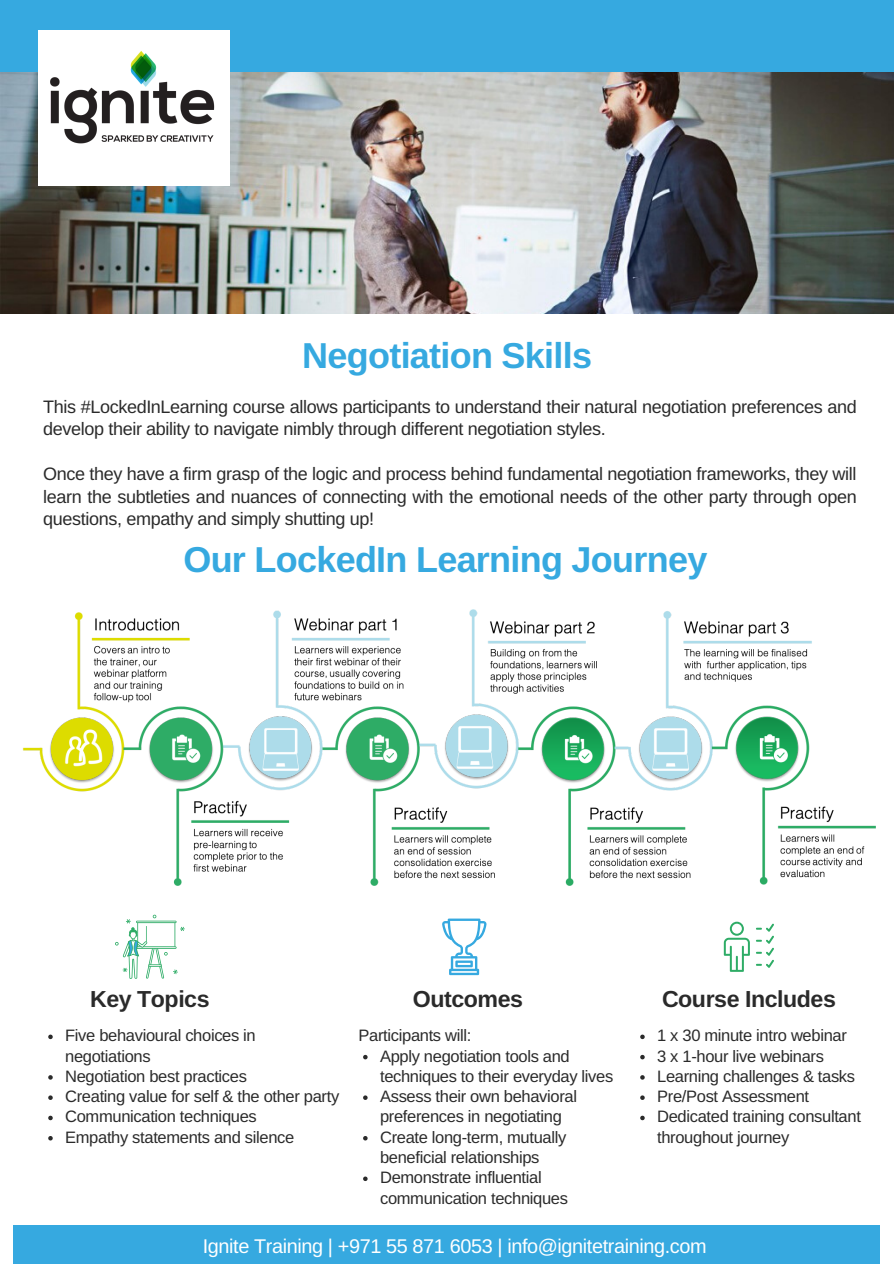
<style>
.page{position:relative;width:894px;height:1264px;background:#fff}
.page>*{position:absolute;margin:0;border:0;box-sizing:border-box;transform-origin:0 0}
.t1{font:700 36px "Arimo";letter-spacing:-.02em;color:#36a9e0}
.t2{font:700 23.25px "Arimo";letter-spacing:-.02em;color:#2a2a2a}
.t3{font:19.8px "Arimo";letter-spacing:-.02em;color:#fff}
.t4{font:18px/22.5px "Arimo";letter-spacing:-.02em;color:#2a2a2a}
.t5{font:16.5px/20.2px "Arimo";letter-spacing:-.02em;color:#2a2a2a}
</style>
<div class="page">
<img style="left:0;top:71px;width:893px;height:243px">
<div style="left:0;top:0;width:893px;height:71px;background:#36a9e0"></div>
<img style="left:38px;top:31px;width:191px;height:154px">
<img style="left:44px;top:41px;width:177px;height:109px">
<div style="left:14px;top:1224px;width:866px;height:39px;background:#36a9e0"></div>
<svg style="left:115px;top:914px;width:70px;height:64px"></svg>
<svg style="left:723px;top:921px;width:26px;height:50px"></svg>
<svg style="left:756px;top:923px;width:17px;height:44px"></svg>
<svg style="left:442px;top:918px;width:44px;height:57px"></svg>
<img style="left:23px;top:609px;width:853px;height:276px">
<svg style="left:48px;top:1034px;width:5px;height:5px"></svg>
<svg style="left:48px;top:1075px;width:5px;height:4px"></svg>
<svg style="left:48px;top:1095px;width:5px;height:4px"></svg>
<svg style="left:48px;top:1115px;width:5px;height:5px"></svg>
<svg style="left:48px;top:1136px;width:5px;height:4px"></svg>
<svg style="left:640px;top:1034px;width:4px;height:5px"></svg>
<svg style="left:640px;top:1054px;width:4px;height:5px"></svg>
<svg style="left:640px;top:1075px;width:4px;height:4px"></svg>
<svg style="left:640px;top:1095px;width:4px;height:4px"></svg>
<svg style="left:640px;top:1115px;width:4px;height:5px"></svg>
<svg style="left:363px;top:1054px;width:4px;height:5px"></svg>
<svg style="left:363px;top:1095px;width:4px;height:4px"></svg>
<svg style="left:363px;top:1136px;width:4px;height:4px"></svg>
<svg style="left:363px;top:1176px;width:4px;height:4px"></svg>
<h1 class="t1" style="left:302px;top:336px;width:291px">Negotiation Skills</h1>
<p class="t4" style="left:43px;top:395px;width:815px">This #LockedInLearning course allows participants to understand their natural negotiation preferences and develop their ability to navigate nimbly through different negotiation styles.</p>
<p class="t4" style="left:43px;top:463px;width:814px;text-align:justify">Once they have a firm grasp of the logic and process behind fundamental negotiation frameworks, they will learn the subtleties and nuances of connecting with the emotional needs of the other party through open questions, empathy and simply shutting up!</p>
<h1 class="t1" style="left:183px;top:539px;width:525px">Our LockedIn Learning Journey</h1>
<h2 class="t2" style="left:90px;top:985px;width:121px">Key Topics</h2>
<h2 class="t2" style="left:413px;top:985px;width:112px">Outcomes</h2>
<h2 class="t2" style="left:661px;top:985px;width:175px">Course Includes</h2>
<p class="t5" style="left:65px;top:1025px;width:275px">Five behavioural choices in negotiations<br>Negotiation best practices<br>Creating value for self &amp; the other party<br>Communication techniques<br>Empathy statements and silence</p>
<p class="t5" style="left:657px;top:1025px;width:205px">1 x 30 minute intro webinar<br>3 x 1-hour live webinars<br>Learning challenges &amp; tasks<br>Pre/Post Assessment<br>Dedicated training consultant throughout journey</p>
<p class="t5" style="left:358px;top:1025px;width:114px">Participants will:</p>
<p class="t5" style="left:380px;top:1045px;width:235px">Apply negotiation tools and techniques to their everyday lives<br>Assess their own behavioral preferences in negotiating<br>Create long-term, mutually beneficial relationships<br>Demonstrate influential communication techniques</p>
<p class="t3" style="left:203px;top:1234px;width:505px">Ignite Training | +971 55 871 6053 | info@ignitetraining.com</p>
</div>
